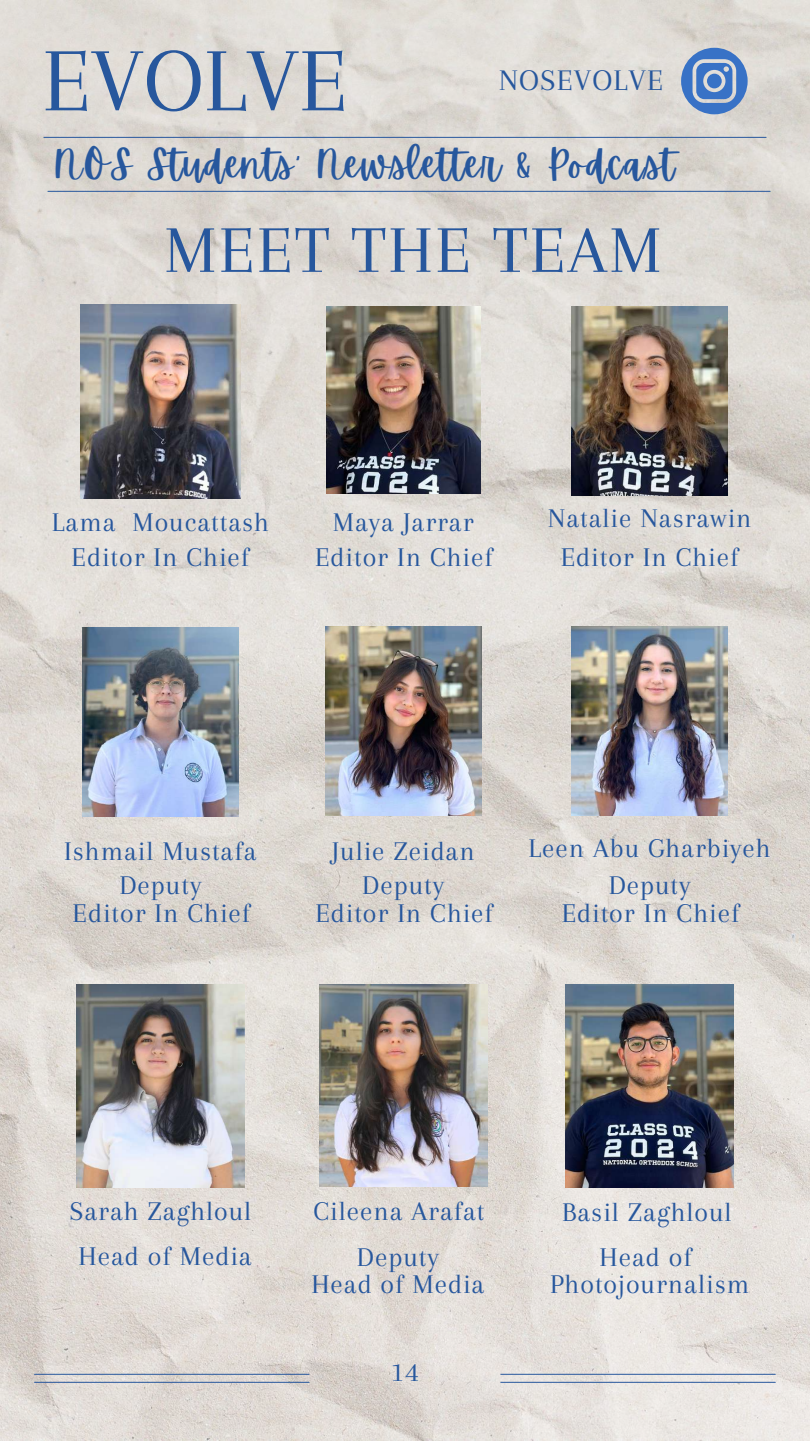
<style>
.page{position:relative;width:810px;height:1441px;background:#fff}
.page>*{position:absolute;margin:0;border:0;box-sizing:border-box;transform-origin:0 0}
.t1{font:93.6px "Arapey";color:#27579d}
.t2{font:69px "Arapey";letter-spacing:.035em;color:#27579d}
.t3{font:39px "Apricots";letter-spacing:.035em;color:#27579d}
.t4{font:31px "Arapey";letter-spacing:.035em;color:#27579d}
.t5{font:29px "Arapey";color:#27579d}
.t6{font:28.1px/27.8px "Arapey";letter-spacing:.035em;color:#27579d;text-align:center}
.t7{font:28px "Arapey";letter-spacing:.035em;color:#27579d}
</style>
<div class="page">
<img style="left:0;top:0;width:810px;height:1440px">
<hr style="left:48px;top:191px;width:722px;height:1px;background:#27579d">
<hr style="left:44px;top:137px;width:722px;height:1px;background:#27579d">
<hr style="left:501px;top:1381px;width:274px;height:1px;background:#27579d">
<hr style="left:501px;top:1373px;width:274px;height:1px;background:#27579d">
<svg style="left:681px;top:48px;width:67px;height:66px"></svg>
<hr style="left:35px;top:1381px;width:274px;height:1px;background:#27579d">
<hr style="left:35px;top:1373px;width:274px;height:1px;background:#27579d">
<img style="left:80px;top:304px;width:161px;height:194px">
<img style="left:326px;top:306px;width:154px;height:187px">
<img style="left:572px;top:306px;width:156px;height:189px">
<img style="left:571px;top:626px;width:157px;height:189px">
<img style="left:325px;top:626px;width:156px;height:189px">
<img style="left:82px;top:627px;width:157px;height:189px">
<img style="left:76px;top:983px;width:169px;height:203px">
<img style="left:319px;top:983px;width:168px;height:203px">
<img style="left:566px;top:983px;width:168px;height:203px">
<h1 class="t1" style="left:42px;top:29px;width:307px">EVOLVE</h1>
<h3 class="t3" style="left:54px;top:142px;width:622px">NOS Students’ Newsletter &amp; Podcast</h3>
<p class="t4" style="left:499px;top:63px;width:166px">NOSEVOLVE</p>
<h2 class="t2" style="left:164px;top:212px;width:499px">MEET THE TEAM</h2>
<p class="t7" style="left:52px;top:506px;width:219px">Lama Moucattash</p>
<p class="t6" style="left:72px;top:542px;width:179px">Editor In Chief</p>
<p class="t7" style="left:333px;top:506px;width:142px">Maya Jarrar</p>
<p class="t7" style="left:548px;top:502px;width:205px">Natalie Nasrawin</p>
<p class="t6" style="left:315px;top:542px;width:179px">Editor In Chief</p>
<p class="t6" style="left:561px;top:542px;width:179px">Editor In Chief</p>
<p class="t7" style="left:64px;top:835px;width:194px">Ishmail Mustafa</p>
<p class="t7" style="left:332px;top:835px;width:144px">Julie Zeidan</p>
<p class="t7" style="left:529px;top:832px;width:244px">Leen Abu Gharbiyeh</p>
<p class="t6" style="left:73px;top:871px;width:179px">Deputy<br>Editor In Chief</p>
<p class="t6" style="left:562px;top:871px;width:179px">Deputy<br>Editor In Chief</p>
<p class="t6" style="left:315px;top:871px;width:179px">Deputy<br>Editor In Chief</p>
<p class="t7" style="left:70px;top:1195px;width:183px">Sarah Zaghloul</p>
<p class="t7" style="left:314px;top:1195px;width:173px">Cileena Arafat</p>
<p class="t7" style="left:562px;top:1195px;width:171px">Basil Zaghloul</p>
<p class="t6" style="left:79px;top:1241px;width:175px">Head of Media</p>
<p class="t6" style="left:311px;top:1242px;width:175px">Deputy<br>Head of Media</p>
<p class="t6" style="left:550px;top:1242px;width:201px">Head of<br>Photojournalism</p>
<p class="t5" style="left:391px;top:1355px;width:29px">14</p>
</div>
